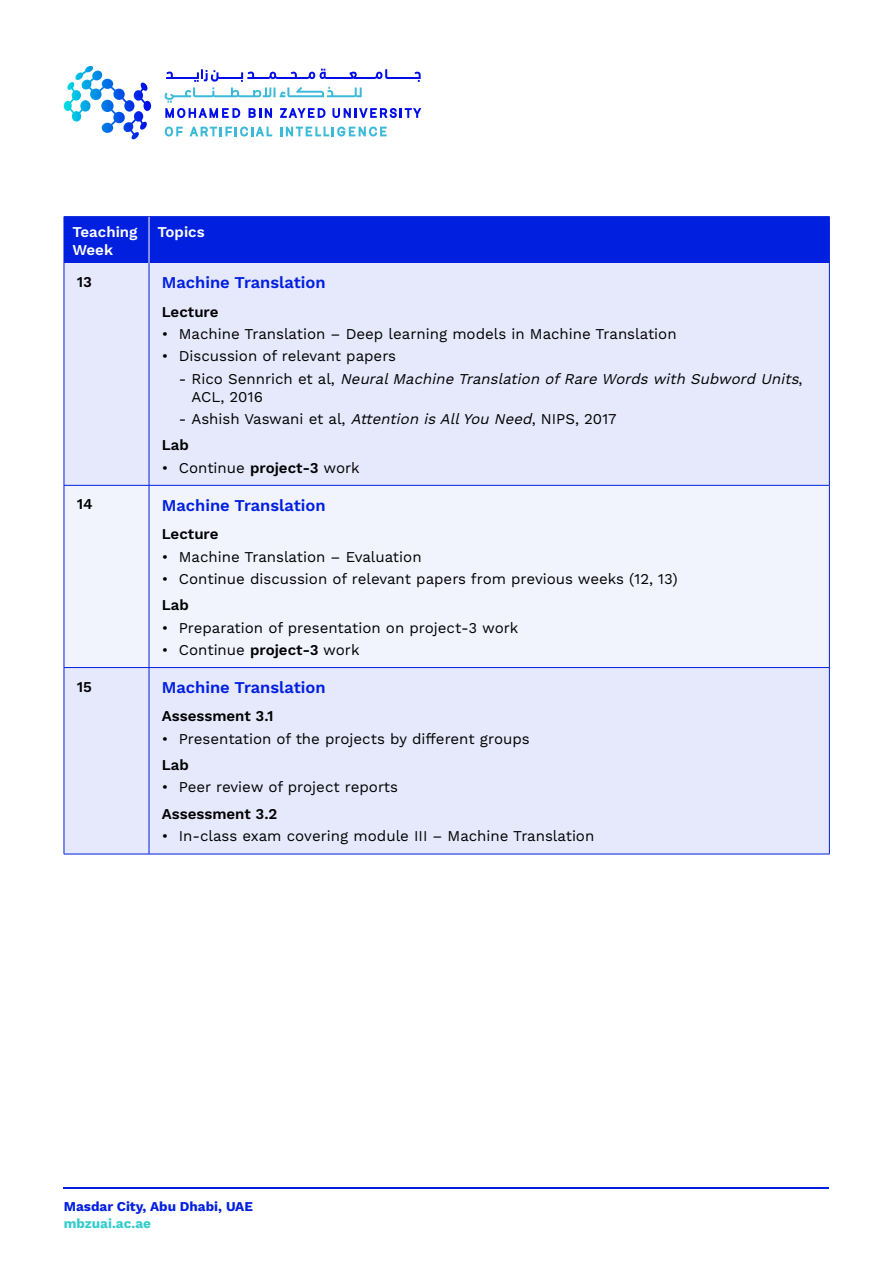
<style>
.page{position:relative;width:893px;height:1263px;background:#fff}
.page>*{position:absolute;margin:0;border:0;box-sizing:border-box;transform-origin:0 0}
.t1{font:600 16.5px "Work Sans";color:#011fdf}
.t2{font:15px/26.5px "Work Sans";color:#000}
.t3{font:italic 15px/18px "Work Sans";color:#000}
.t4{font:600 15px "Work Sans";color:#000}
.t5{font:600 15px/18px "Work Sans";color:#fff}
.t6{font:700 13.5px "Work Sans";color:#011fdf}
.t7{font:700 13.5px "Work Sans";color:#3cc}
.s1{font-style:normal}
.s2{font-style:italic}
.s3{font-weight:600}
</style>
<div class="page">
<div style="left:65px;top:217px;width:764px;height:46px;background:#011fdf"></div>
<div style="left:65px;top:263px;width:764px;height:591px;background:#e6e9fc"></div>
<div style="left:65px;top:486px;width:764px;height:181px;background:#f2f4fd"></div>
<hr style="left:64px;top:216px;width:85px;height:1px;background:#011fdf">
<hr style="left:64px;top:217px;width:1px;height:46px;background:#011fdf">
<hr style="left:149px;top:216px;width:681px;height:1px;background:#011fdf">
<hr style="left:829px;top:217px;width:1px;height:46px;background:#011fdf">
<hr style="left:64px;top:263px;width:1px;height:222px;background:#011fdf">
<hr style="left:149px;top:263px;width:1px;height:222px;background:#011fdf">
<hr style="left:829px;top:263px;width:1px;height:222px;background:#011fdf">
<hr style="left:64px;top:485px;width:85px;height:1px;background:#011fdf">
<hr style="left:64px;top:485px;width:1px;height:182px;background:#011fdf">
<hr style="left:149px;top:485px;width:681px;height:1px;background:#011fdf">
<hr style="left:149px;top:485px;width:1px;height:182px;background:#011fdf">
<hr style="left:829px;top:485px;width:1px;height:182px;background:#011fdf">
<hr style="left:64px;top:667px;width:85px;height:1px;background:#011fdf">
<hr style="left:64px;top:668px;width:1px;height:186px;background:#011fdf">
<hr style="left:149px;top:667px;width:681px;height:1px;background:#011fdf">
<hr style="left:149px;top:668px;width:1px;height:186px;background:#011fdf">
<hr style="left:829px;top:668px;width:1px;height:186px;background:#011fdf">
<hr style="left:64px;top:854px;width:85px;height:1px;background:#011fdf">
<hr style="left:149px;top:854px;width:681px;height:1px;background:#011fdf">
<hr style="left:149px;top:217px;width:1px;height:46px;background:#fff">
<hr style="left:64px;top:1187px;width:765px;height:1px;background:#011fdf">
<svg style="left:64px;top:66px;width:87px;height:74px"></svg>
<svg style="left:165px;top:127px;width:18px;height:10px"></svg>
<svg style="left:190px;top:127px;width:82px;height:10px"></svg>
<svg style="left:280px;top:127px;width:107px;height:10px"></svg>
<svg style="left:164px;top:69px;width:257px;height:49px"></svg>
<p class="t5" style="left:72px;top:223px;width:67px">Teaching<br>Week</p>
<p class="t5" style="left:158px;top:223px;width:49px">Topics</p>
<p class="t4" style="left:77px;top:273px;width:17px">13</p>
<p class="t1" style="left:162px;top:273px;width:165px">Machine Translation</p>
<p class="t4" style="left:162px;top:303px;width:58px">Lecture</p>
<p class="t2" style="left:162px;top:321px;width:516px">• Machine Translation – Deep learning models in Machine Translation</p>
<p class="t2" style="left:162px;top:344px;width:236px">• Discussion of relevant papers</p>
<p class="t3" style="left:192px;top:370px;width:613px;text-indent:-13px"><span class="s1">- R i c o S e n n r i c h e t a l ,</span> NeuralMachine Translation ofRare Words with Subword Units<span class="s1">,<br>ACL, 2016</span></p>
<p class="t2" style="left:162px;top:406px;width:456px;text-indent:17px">- Ashish Vaswani et al, <span class="s2">Attention is AllYou Need</span>, NIPS, 2017<br><span class="s3">Lab</span></p>
<p class="t2" style="left:162px;top:455px;width:200px">• Continue <span class="s3">project-3</span> work</p>
<p class="t4" style="left:77px;top:496px;width:17px">14</p>
<p class="t1" style="left:162px;top:495px;width:165px">Machine Translation</p>
<p class="t4" style="left:162px;top:525px;width:58px">Lecture</p>
<p class="t2" style="left:162px;top:544px;width:261px">• Machine Translation – Evaluation</p>
<p class="t2" style="left:162px;top:566px;width:517px">• Continue discussion of relevant papers from previous weeks (12, 13)</p>
<p class="t4" style="left:162px;top:596px;width:29px">Lab</p>
<p class="t2" style="left:162px;top:615px;width:358px">• Preparation of presentation on project-3 work</p>
<p class="t2" style="left:162px;top:637px;width:199px">• Continue <span class="s3">project-3</span> work</p>
<p class="t4" style="left:77px;top:678px;width:17px">15</p>
<p class="t1" style="left:162px;top:678px;width:165px">Machine Translation</p>
<p class="t4" style="left:162px;top:708px;width:113px">Assessment 3.1</p>
<p class="t2" style="left:162px;top:726px;width:369px">• Presentation of the projects by different groups</p>
<p class="t4" style="left:162px;top:756px;width:29px">Lab</p>
<p class="t2" style="left:162px;top:775px;width:238px">• Peer review of project reports</p>
<p class="t4" style="left:162px;top:805px;width:117px">Assessment 3.2</p>
<p class="t2" style="left:162px;top:823px;width:434px">• In-class exam covering module III – Machine Translation</p>
<p class="t6" style="left:64px;top:1199px;width:191px">Masdar City, Abu Dhabi, UAE</p>
<p class="t7" style="left:64px;top:1215px;width:89px">mbzuai.ac.ae</p>
</div>
